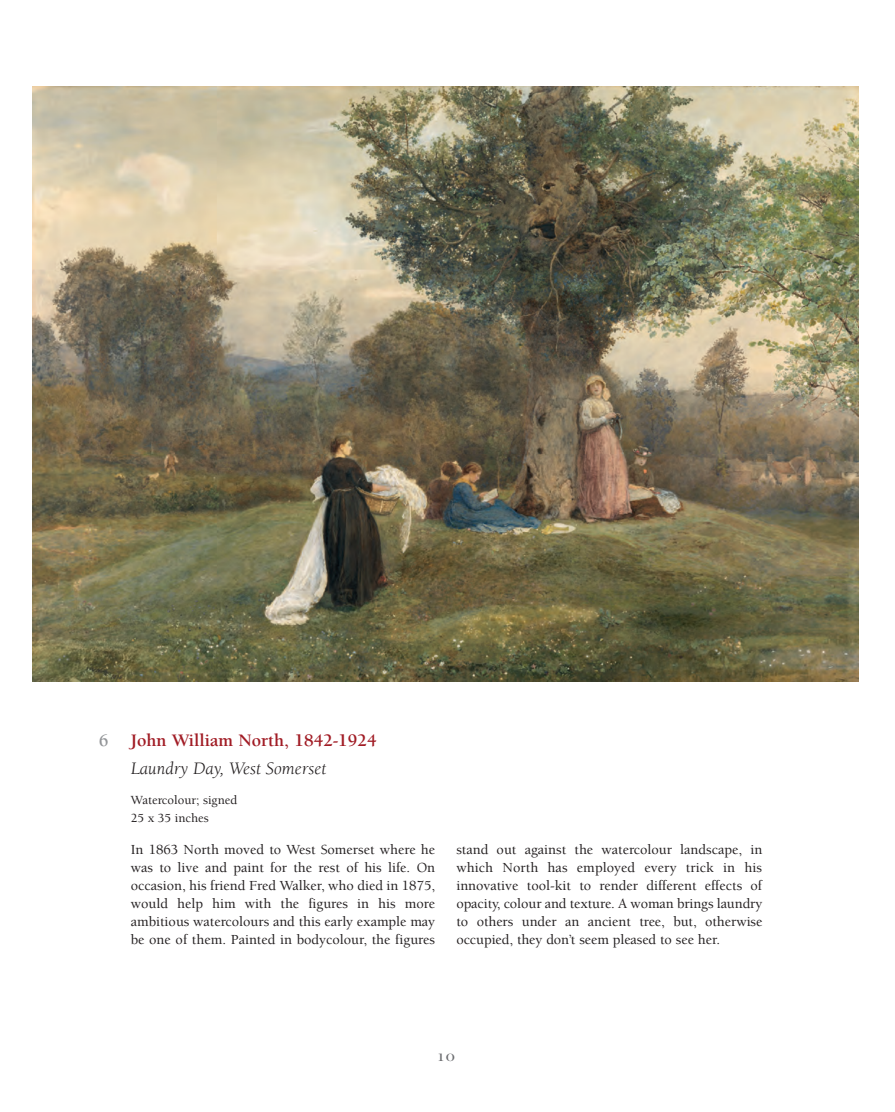
<style>
.page{position:relative;width:895px;height:1112px;background:#fff}
.page>*{position:absolute;margin:0;border:0;box-sizing:border-box;transform-origin:0 0}
.t1{font:700 18px "Berkeley";color:#a11c25}
.t2{font:italic 18px "Berkeley";color:#231f20}
.t3{font:700 18px "Berkeley";color:#939598}
.t4{font:16.5px "New Baskerville SC";color:#6c6d70}
.t5{font:500 14.25px/18px "Berkeley";color:#231f20;text-align:justify}
.t6{font:500 12.75px/18px "Berkeley";color:#231f20}
</style>
<div class="page">
<img style="left:33px;top:86px;width:825px;height:595px">
<p class="t3" style="left:99px;top:733px;width:11px">6</p>
<p class="t1" style="left:131px;top:733px;width:247px">John William North, 1842-1924</p>
<p class="t2" style="left:131px;top:761px;width:197px">Laundry Day, West Somerset</p>
<p class="t6" style="left:131px;top:792px;width:108px">Watercolour; signed<br>25 x 35 inches</p>
<p class="t5" style="left:131px;top:841px;width:306px">In 1863 North moved to West Somerset where he was to live and paint for the rest of his life. On occasion, his friend Fred Walker, who died in 1875, would help him with the figures in his more ambitious watercolours and this early example may be one of them. Painted in bodycolour, the figures</p>
<p class="t5" style="left:456px;top:841px;width:307px">stand out against the watercolour landscape, in which North has employed every trick in his innovative tool-kit to render different effects of opacity, colour and texture. A woman brings laundry to others under an ancient tree, but, otherwise occupied, they don’t seem pleased to see her.</p>
<p class="t4" style="left:436px;top:1049px;width:20px">10</p>
</div>
